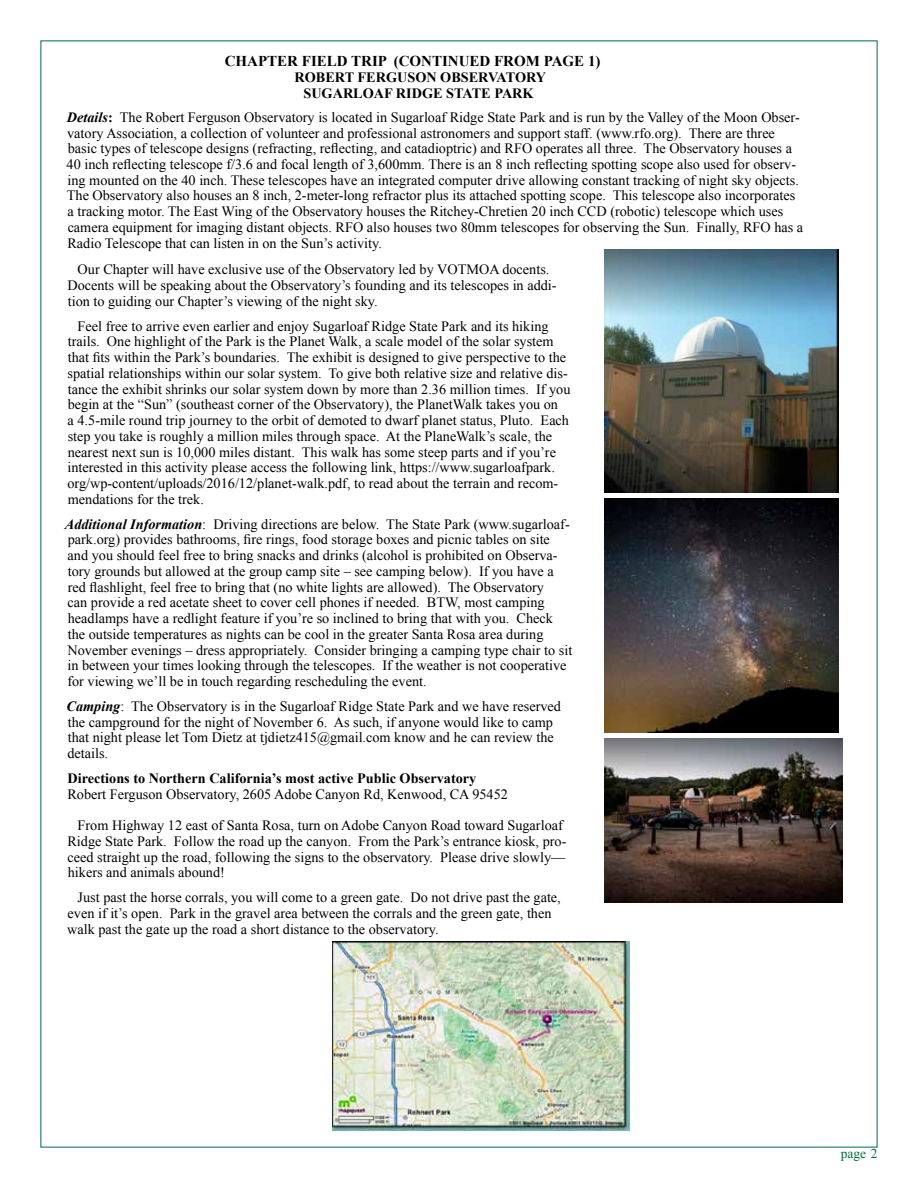
<style>
.page{position:relative;width:918px;height:1188px;background:#fff}
.page>*{position:absolute;margin:0;border:0;box-sizing:border-box;transform-origin:0 0}
.t1{font:700 15px "Times New Roman";color:#000}
.t2{font:14.25px/15.8px "Times New Roman";color:#000}
.t3{font:700 14.25px/15.8px "Times New Roman";color:#000;text-align:center}
.t4{font:13.5px "Times New Roman";color:#006c3e}
.s1{font-weight:700;font-style:italic}
.s2{font-weight:700}
</style>
<div class="page">
<img style="left:605px;top:249px;width:234px;height:243px">
<img style="left:333px;top:942px;width:296px;height:189px">
<img style="left:605px;top:738px;width:238px;height:165px">
<img style="left:605px;top:498px;width:234px;height:234px">
<p class="t1" style="left:225px;top:51px;width:377px">CHAPTER FIELD TRIP (CONTINUED FROM PAGE 1)</p>
<p class="t3" style="left:295px;top:69px;width:253px">ROBERT FERGUSON OBSERVATORY<br>SUGARLOAF RIDGE STATE PARK</p>
<p class="t2" style="left:67px;top:109px;width:738px"><span class="s1">Details</span><span class="s2">:</span> The Robert Ferguson Observatory is located in Sugarloaf Ridge State Park and is run by the Valley of the Moon Obser&shy;vatory Association, a collection of volunteer and professional astronomers and support staff. (www.rfo.org). There are three basic types of telescope designs (refracting, reflecting, and catadioptric) and RFO operates all three. The Observatory houses a 40 inch reflecting telescope f/3.6 and focal length of 3,600mm. There is an 8 inch reflecting spotting scope also used for observ&shy;ing mounted on the 40 inch. These telescopes have an integrated computer drive allowing constant tracking of night sky objects.<br>The Observatory also houses an 8 inch, 2-meter-long refractor plus its attached spotting scope. This telescope also incorporates a tracking motor. The East Wing of the Observatory houses the Ritchey-Chretien 20 inch CCD (robotic) telescope which uses camera equipment for imaging distant objects. RFO also houses two 80mm telescopes for observing the Sun. Finally, RFO has a Radio Telescope that can listen in on the Sun’s activity.</p>
<p class="t2" style="left:67px;top:262px;width:491px;text-indent:10px">Our Chapter will have exclusive use of the Observatory led by VOTMOA docents.<br>Docents will be speaking about the Observatory’s founding and its telescopes in addi&shy;tion to guiding our Chapter’s viewing of the night sky.</p>
<p class="t2" style="left:67px;top:318px;width:505px;text-indent:10px">Feel free to arrive even earlier and enjoy Sugarloaf Ridge State Park and its hiking trails. One highlight of the Park is the Planet Walk, a scale model of the solar system that fits within the Park’s boundaries. The exhibit is designed to give perspective to the spatial relationships within our solar system. To give both relative size and relative dis&shy;tance the exhibit shrinks our solar system down by more than 2.36 million times. If you begin at the “Sun” (southeast corner of the Observatory), the PlanetWalk takes you on<br>a 4.5-mile round trip journey to the orbit of demoted to dwarf planet status, Pluto. Each step you take is roughly a million miles through space. At the PlaneWalk’s scale, the nearest next sun is 10,000 miles distant. This walk has some steep parts and if you’re interested in this activity please access the following link, https://www.sugarloafpark. org/wp-content/uploads/2016/12/planet-walk.pdf, to read about the terrain and recom&shy;mendations for the trek.</p>
<p class="t2" style="left:65px;top:516px;width:509px"><span class="s1">Additional Information</span>: Driving directions are below. The State Park (www.sugarloaf&shy;park.org) provides bathrooms, fire rings, food storage boxes and picnic tables on site<br>and you should feel free to bring snacks and drinks (alcohol is prohibited on Observa&shy;tory grounds but allowed at the group camp site – see camping below). If you have a red flashlight, feel free to bring that (no white lights are allowed). The Observatory<br>can provide a red acetate sheet to cover cell phones if needed. BTW, most camping headlamps have a redlight feature if you’re so inclined to bring that with you. Check<br>the outside temperatures as nights can be cool in the greater Santa Rosa area during November evenings – dress appropriately. Consider bringing a camping type chair to sit in between your times looking through the telescopes. If the weather is not cooperative for viewing we’ll be in touch regarding rescheduling the event.</p>
<p class="t2" style="left:67px;top:698px;width:496px"><span class="s1">Camping</span>: The Observatory is in the Sugarloaf Ridge State Park and we have reserved the campground for the night of November 6. As such, if anyone would like to camp that night please let Tom Dietz at tjdietz415@gmail.com know and he can review the details.</p>
<p class="t3" style="left:68px;top:770px;width:410px">Directions to Northern California’s most active Public Observatory</p>
<p class="t2" style="left:67px;top:786px;width:442px">Robert Ferguson Observatory, 2605 Adobe Canyon Rd, Kenwood, CA 95452</p>
<p class="t2" style="left:67px;top:817px;width:501px;text-indent:10px">From Highway 12 east of Santa Rosa, turn on Adobe Canyon Road toward Sugarloaf Ridge State Park. Follow the road up the canyon. From the Park’s entrance kiosk, pro&shy;ceed straight up the road, following the signs to the observatory. Please drive slowly— hikers and animals abound!</p>
<p class="t2" style="left:67px;top:889px;width:495px;text-indent:10px">Just past the horse corrals, you will come to a green gate. Do not drive past the gate, even if it’s open. Park in the gravel area between the corrals and the green gate, then walk past the gate up the road a short distance to the observatory.</p>
<p class="t4" style="left:841px;top:1144px;width:38px">page 2</p>
</div>
